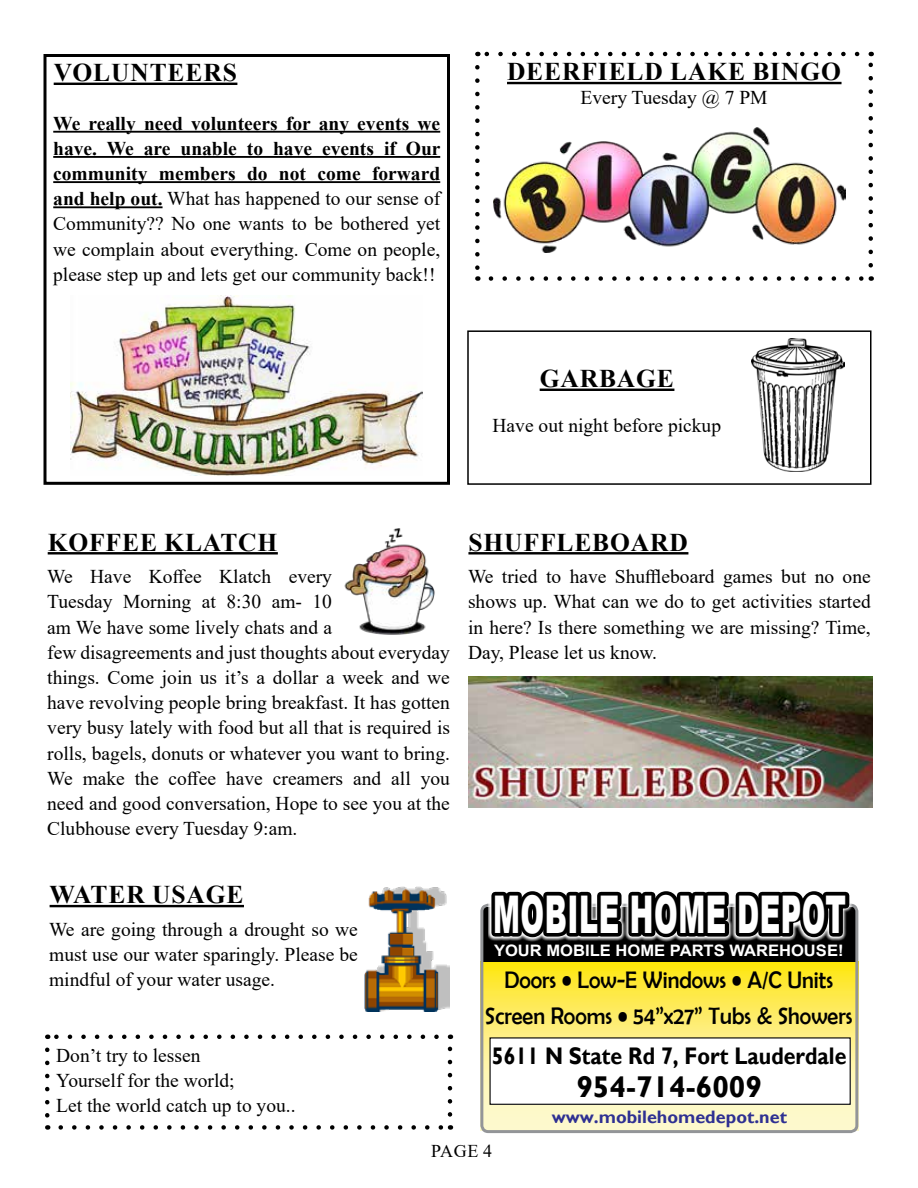
<style>
.page{position:relative;width:918px;height:1188px;background:#fff}
.page>*{position:absolute;margin:0;border:0;box-sizing:border-box;transform-origin:0 0}
.t1{font:900 52.05px "Arial";letter-spacing:.02em;color:#fff;scale:.55 1}
.t2{font:700 30px "Gill Sans";color:#010101}
.t3{font:700 25.5px "Times New Roman";letter-spacing:.035em;color:#000}
.t4{font:24px/36px "Berlin Sans FB";color:#000;text-align:center;scale:.93 1}
.t5{font:700 24px "Gill Sans";color:#010101;scale:.89 1}
.t6{font:19.5px/25.2px "Times New Roman";color:#000;text-align:justify}
.t7{font:700 18px "Gill Sans";color:#2e3092}
.t8{font:18px "Times New Roman";color:#000}
.t9{font:700 15.75px "Arial";color:#fff;scale:1.05 1}
.s1{font-weight:700}
</style>
<div class="page">
<hr style="left:507px;top:82px;width:335px;height:2px;background:#000">
<svg style="left:491px;top:276px;width:373px;height:5px"></svg>
<svg style="left:484px;top:52px;width:373px;height:4px"></svg>
<svg style="left:475px;top:67px;width:5px;height:214px"></svg>
<svg style="left:868px;top:52px;width:5px;height:213px"></svg>
<hr style="left:54px;top:83px;width:183px;height:2px;background:#000">
<hr style="left:53px;top:131px;width:387px;height:2px;background:#000">
<hr style="left:53px;top:156px;width:387px;height:2px;background:#000">
<hr style="left:53px;top:181px;width:387px;height:2px;background:#000">
<hr style="left:53px;top:206px;width:110px;height:2px;background:#000">
<div style="left:44px;top:54px;width:406px;height:431px;border:3px solid #000"></div>
<hr style="left:540px;top:389px;width:134px;height:2px;background:#000">
<div style="left:467px;top:330px;width:405px;height:155px;border:2px solid #000"></div>
<img style="left:752px;top:339px;width:93px;height:133px">
<img style="left:71px;top:296px;width:352px;height:179px">
<hr style="left:50px;top:905px;width:194px;height:2px;background:#000">
<hr style="left:48px;top:552px;width:230px;height:3px;background:#000">
<img style="left:344px;top:528px;width:91px;height:106px">
<hr style="left:468px;top:552px;width:220px;height:3px;background:#000">
<img style="left:365px;top:886px;width:85px;height:126px">
<img style="left:493px;top:128px;width:352px;height:125px">
<svg style="left:61px;top:1125px;width:382px;height:5px"></svg>
<svg style="left:54px;top:1035px;width:383px;height:4px"></svg>
<svg style="left:45px;top:1050px;width:5px;height:80px"></svg>
<svg style="left:448px;top:1035px;width:4px;height:79px"></svg>
<svg style="left:480px;top:904px;width:378px;height:229px"></svg>
<svg style="left:488px;top:891px;width:365px;height:81px;background:#353217"></svg>
<img style="left:468px;top:676px;width:405px;height:132px">
<h3 class="t3" style="left:54px;top:54px;width:185px">VOLUNTEERS</h3>
<p class="t6" style="left:53px;top:110px;width:389px"><span class="s1">We really need volunteers for any events we have. We are unable to have events if Our community members do not come forward and help out.</span> What has happened to our sense of Community?? No one wants to be bothered yet we complain about everything. Come on people, please step up and lets get our community back!!</p>
<h3 class="t3" style="left:507px;top:53px;width:335px">DEERFIELD LAKE BINGO</h3>
<p class="t6" style="left:581px;top:85px;width:188px">Every Tuesday @ 7 PM</p>
<h3 class="t3" style="left:540px;top:360px;width:136px">GARBAGE</h3>
<p class="t6" style="left:493px;top:412px;width:230px">Have out night before pickup</p>
<h3 class="t3" style="left:48px;top:524px;width:231px">KOFFEE KLATCH</h3>
<p class="t6" style="left:47px;top:563px;width:404px;text-align:left">We Have Koffee Klatch every<br>Tuesday Morning at 8:30 am- 10<br>am We have some lively chats and a<br>few disagreements and just thoughts about everyday things. Come join us it’s a dollar a week and we have revolving people bring breakfast. It has gotten very busy lately with food but all that is required is rolls, bagels, donuts or whatever you want to bring.<br>We make the coffee have creamers and all you need and good conversation, Hope to see you at the Clubhouse every Tuesday 9:am.</p>
<h3 class="t3" style="left:468px;top:524px;width:221px">SHUFFLEBOARD</h3>
<p class="t6" style="left:468px;top:563px;width:404px">We tried to have Shuffleboard games but no one shows up. What can we do to get activities started in here? Is there something we are missing? Time, Day, Please let us know.</p>
<h3 class="t3" style="left:50px;top:876px;width:195px">WATER USAGE</h3>
<p class="t6" style="left:49px;top:916px;width:310px">We are going through a drought so we must use our water sparingly. Please be mindful of your water usage.</p>
<p class="t6" style="left:56px;top:1042px;width:241px;text-align:left">Don’t try to lessen<br>Yourself for the world;<br>Let the world catch up to you..</p>
<h1 class="t1" style="left:493px;top:876px;width:643px">MOBILE HOME DEPOT</h1>
<p class="t9" style="left:494px;top:940px;width:334px">YOUR MOBILE HOME PARTS WAREHOUSE!</p>
<p class="t4" style="left:485px;top:962px;width:397px">Doors • Low-E Windows • A/C Units<br>Screen Rooms • 54”x27” Tubs &amp; Showers</p>
<p class="t5" style="left:492px;top:1042px;width:400px">5611 N State Rd 7, Fort Lauderdale</p>
<h2 class="t2" style="left:576px;top:1069px;width:187px">954-714-6009</h2>
<p class="t7" style="left:552px;top:1106px;width:237px">www.mobilehomedepot.net</p>
<p class="t8" style="left:431px;top:1138px;width:63px">PAGE 4</p>
</div>
